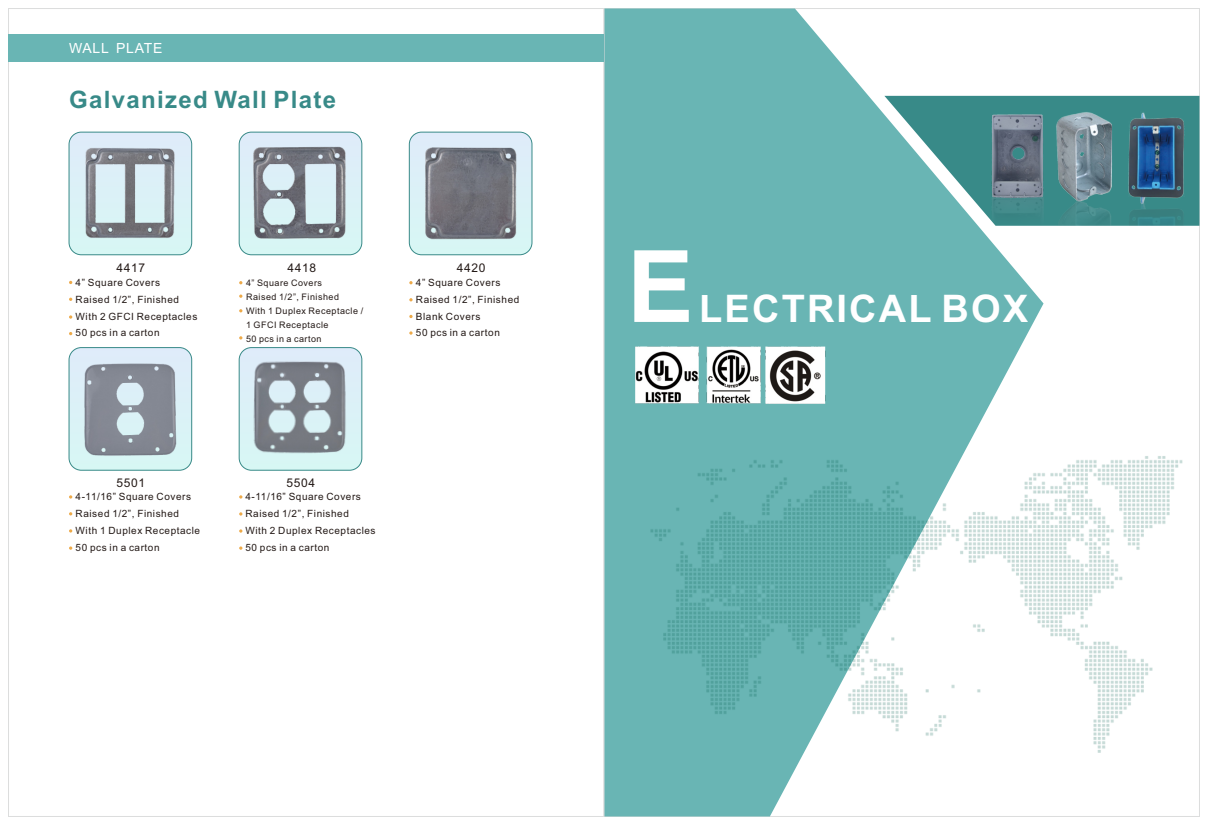
<style>
.page{position:relative;width:1208px;height:825px;background:#fff}
.page>*{position:absolute;margin:0;border:0;box-sizing:border-box;transform-origin:0 0}
.t1{font:700 100px "Arial";color:#fff}
.t2{font:700 38px "Arial";letter-spacing:.055em;color:#fff}
.t3{font:700 24px "Arial";letter-spacing:.055em;color:#388a88}
.t4{font:14px "Arial";letter-spacing:.055em;color:#fff}
.t5{font:12px "Arial";letter-spacing:.055em;color:#231916}
.t6{font:10px/16.8px "Arial";letter-spacing:.055em;color:#231916}
.t7{font:9px/14.1px "Arial";letter-spacing:.055em;color:#231916}
</style>
<div class="page">
<svg style="left:604px;top:9px;width:439px;height:807px;fill:#69b5b4"></svg>
<img style="left:613px;top:452px;width:587px;height:303px">
<svg style="left:884px;top:96px;width:203px;height:130px;background:#63a8a7"></svg>
<img style="left:987px;top:112px;width:60px;height:80px">
<img style="left:987px;top:192px;width:61px;height:34px">
<img style="left:1087px;top:96px;width:112px;height:77px">
<img style="left:1116px;top:173px;width:83px;height:53px">
<img style="left:1049px;top:104px;width:67px;height:90px">
<img style="left:1049px;top:194px;width:67px;height:32px">
<img style="left:627px;top:336px;width:203px;height:77px">
<div style="left:9px;top:34px;width:595px;height:28px;background:#69b5b4"></div>
<img style="left:69px;top:132px;width:123px;height:123px;border-radius:12px">
<div style="left:69px;top:132px;width:123px;height:123px;border:1px solid #388a88;border-radius:12px"></div>
<img style="left:69px;top:348px;width:123px;height:122px;border-radius:12px">
<div style="left:69px;top:347px;width:123px;height:123px;border:1px solid #388a88;border-radius:12px"></div>
<img style="left:239px;top:132px;width:123px;height:123px;border-radius:12px">
<div style="left:239px;top:132px;width:123px;height:123px;border:1px solid #388a88;border-radius:12px"></div>
<img style="left:239px;top:348px;width:123px;height:122px;border-radius:12px">
<div style="left:239px;top:347px;width:123px;height:123px;border:1px solid #388a88;border-radius:12px"></div>
<img style="left:409px;top:132px;width:123px;height:123px;border-radius:12px">
<div style="left:409px;top:132px;width:123px;height:123px;border:1px solid #388a88;border-radius:12px"></div>
<svg style="left:69px;top:315px;width:3px;height:4px"></svg>
<svg style="left:69px;top:495px;width:3px;height:4px"></svg>
<svg style="left:69px;top:546px;width:3px;height:4px"></svg>
<svg style="left:239px;top:495px;width:3px;height:4px"></svg>
<svg style="left:239px;top:512px;width:3px;height:4px"></svg>
<svg style="left:239px;top:529px;width:3px;height:4px"></svg>
<h3 class="t4" style="left:69px;top:43px;width:95px">WALL PLATE</h3>
<h3 class="t3" style="left:69px;top:91px;width:269px">Galvanized Wall Plate</h3>
<p class="t5" style="left:116px;top:263px;width:30px">4417</p>
<p class="t5" style="left:287px;top:263px;width:30px">4418</p>
<p class="t5" style="left:457px;top:263px;width:30px">4420</p>
<p class="t6" style="left:76px;top:275px;width:123px">4” Square Covers<br>Raised 1/2”, Finished<br>With 2 GFCI Receptacles<br>50 pcs in a carton</p>
<p class="t7" style="left:246px;top:277px;width:119px">4” Square Covers<br>Raised 1/2”, Finished<br>With 1 Duplex Receptacle /<br>1 GFCI Receptacle<br>50 pcs in a carton</p>
<p class="t6" style="left:416px;top:275px;width:105px">4” Square Covers<br>Raised 1/2”, Finished<br>Blank Covers<br>50 pcs in a carton</p>
<p class="t5" style="left:116px;top:478px;width:30px">5501</p>
<p class="t5" style="left:286px;top:478px;width:30px">5504</p>
<p class="t6" style="left:76px;top:489px;width:126px">4-11/16” Square Covers<br>Raised 1/2”, Finished<br>With 1 Duplex Receptacle<br>50 pcs in a carton</p>
<p class="t6" style="left:245px;top:489px;width:132px">4-11/16” Square Covers<br>Raised 1/2”, Finished<br>With 2 Duplex Receptacles<br>50 pcs in a carton</p>
<h1 class="t1" style="left:627px;top:249px;width:68px">E</h1>
<h2 class="t2" style="left:699px;top:294px;width:330px">LECTRICAL BOX</h2>
</div>
